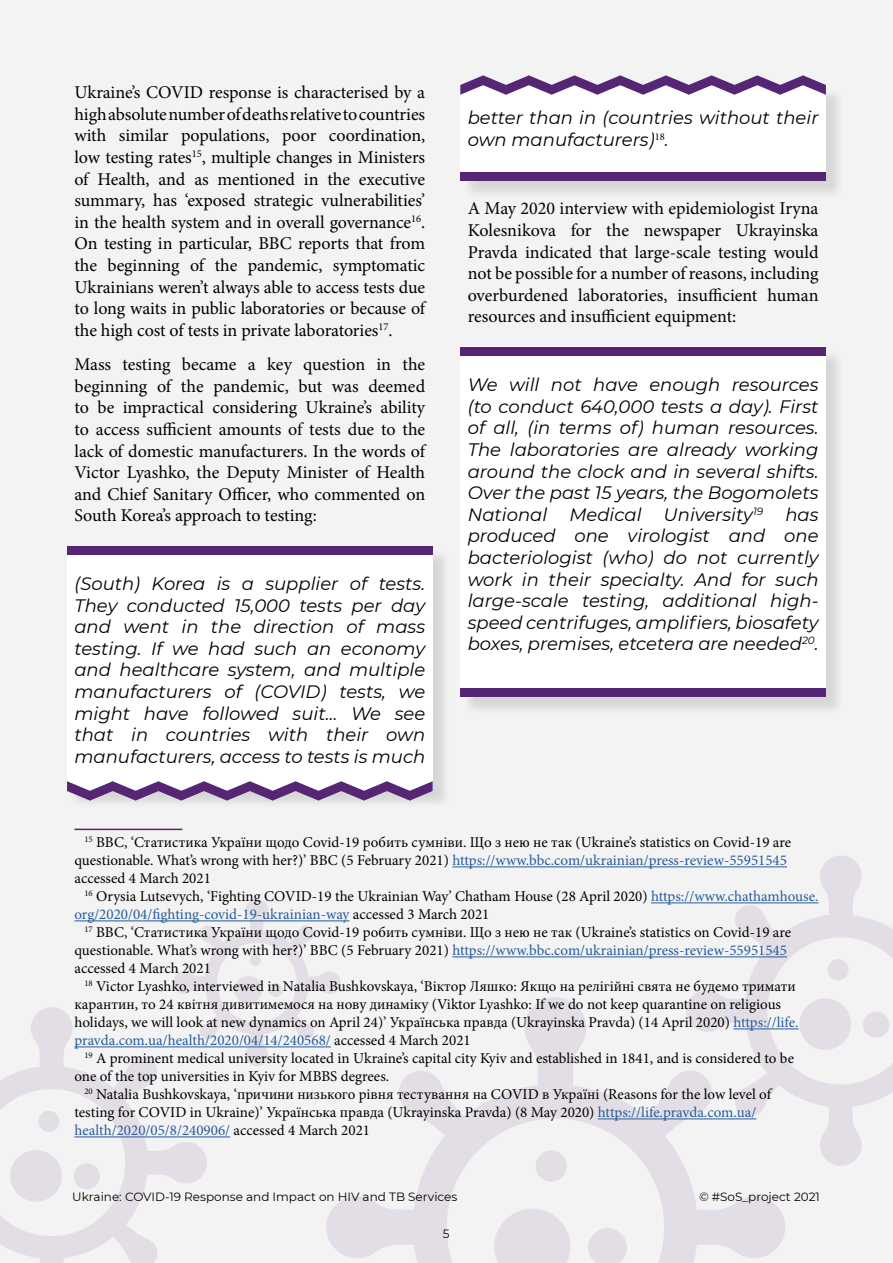
<style>
.page{position:relative;width:893px;height:1263px;background:#f3f3f3}
.page>*{position:absolute;margin:0;border:0;box-sizing:border-box;transform-origin:0 0}
.t1{font:18px/21.6px "Minion Pro";letter-spacing:-.005em;color:#000;text-align:justify}
.t2{font:italic 18px/21.6px "Montserrat";color:#000;text-align:justify}
.t3{font:15px/18px "Minion Pro";color:#000}
.t4{font:15px "Minion Pro";color:#275b9b}
.t5{font:12px "Montserrat";color:#000}
.s1{color:#275b9b}
.s2{color:#000}
</style>
<div class="page">
<svg style="left:683px;top:855px;width:210px;height:311px"></svg>
<div style="left:827px;top:959px;width:22px;height:21px;background:#e3dee6;border-radius:50%"></div>
<div style="left:863px;top:1011px;width:26px;height:27px;background:#e3dee6;border-radius:50%"></div>
<div style="left:799px;top:998px;width:52px;height:52px;background:#e3dee6;border-radius:50%"></div>
<svg style="left:0;top:1007px;width:207px;height:256px"></svg>
<div style="left:38px;top:1111px;width:21px;height:21px;background:#e3dee6;border-radius:50%"></div>
<div style="left:74px;top:1163px;width:26px;height:26px;background:#e3dee6;border-radius:50%"></div>
<div style="left:10px;top:1150px;width:52px;height:52px;background:#e3dee6;border-radius:50%"></div>
<svg style="left:326px;top:997px;width:459px;height:266px"></svg>
<div style="left:536px;top:1150px;width:31px;height:32px;background:#e3dee6;border-radius:50%"></div>
<svg style="left:588px;top:1228px;width:39px;height:35px"></svg>
<svg style="left:494px;top:1208px;width:76px;height:55px"></svg>
<svg style="left:172px;top:899px;width:169px;height:169px"></svg>
<div style="left:250px;top:954px;width:11px;height:12px;background:#e3dee6;border-radius:50%"></div>
<div style="left:269px;top:983px;width:14px;height:14px;background:#e3dee6;border-radius:50%"></div>
<div style="left:234px;top:976px;width:28px;height:28px;background:#e3dee6;border-radius:50%"></div>
<div style="left:69px;top:549px;width:383px;height:260px;background:#000;opacity:.12"></div>
<div style="left:67px;top:546px;width:366px;height:245px;background:#fff"></div>
<div style="left:67px;top:546px;width:366px;height:9px;background:#562675"></div>
<div style="left:463px;top:87px;width:382px;height:113px;background:#000;opacity:.12"></div>
<div style="left:460px;top:85px;width:366px;height:96px;background:#fff"></div>
<div style="left:460px;top:172px;width:366px;height:9px;background:#562675"></div>
<svg style="left:67px;top:781px;width:366px;height:19px"></svg>
<svg style="left:460px;top:75px;width:366px;height:20px"></svg>
<div style="left:463px;top:349px;width:382px;height:367px;background:#000;opacity:.12"></div>
<div style="left:460px;top:346px;width:366px;height:351px;background:#fff"></div>
<div style="left:460px;top:346px;width:366px;height:9px;background:#562675"></div>
<div style="left:460px;top:688px;width:366px;height:9px;background:#562675"></div>
<hr style="left:74px;top:829px;width:108px;height:1px;background:#562675">
<hr style="left:452px;top:866px;width:335px;height:1px;background:#275b9b">
<hr style="left:651px;top:902px;width:167px;height:1px;background:#275b9b">
<hr style="left:74px;top:920px;width:276px;height:1px;background:#275b9b">
<hr style="left:452px;top:956px;width:335px;height:1px;background:#275b9b">
<hr style="left:733px;top:1028px;width:65px;height:1px;background:#275b9b">
<hr style="left:74px;top:1046px;width:257px;height:1px;background:#275b9b">
<hr style="left:598px;top:1118px;width:158px;height:1px;background:#275b9b">
<hr style="left:74px;top:1136px;width:156px;height:1px;background:#275b9b">
<p class="t1" style="left:74px;top:82px;width:352px">Ukraine’s COVID response is characterised by a high absolute number of deaths relative to countries with similar populations, poor coordination, low testing rates<sup>15</sup>, multiple changes in Ministers of Health, and as mentioned in the executive summary, has ‘exposed strategic vulnerabilities’ in the health system and in overall governance<sup>16</sup>.<br>On testing in particular, BBC reports that from the beginning of the pandemic, symptomatic Ukrainians weren’t always able to access tests due to long waits in public laboratories or because of the high cost of tests in private laboratories<sup>17</sup>.</p>
<p class="t1" style="left:74px;top:354px;width:352px">Mass testing became a key question in the beginning of the pandemic, but was deemed to be impractical considering Ukraine’s ability to access sufficient amounts of tests due to the lack of domestic manufacturers. In the words of Victor Lyashko, the Deputy Minister of Health and Chief Sanitary Officer, who commented on South Korea’s approach to testing:</p>
<p class="t2" style="left:74px;top:572px;width:352px">(South) Korea is a supplier of tests.<br>They conducted 15,000 tests per day and went in the direction of mass testing. If we had such an economy and healthcare system, and multiple manufacturers of (COVID) tests, we might have followed suit… We see that in countries with their own manufacturers, access to tests is much</p>
<p class="t2" style="left:468px;top:106px;width:352px">better than in (countries without their own manufacturers)<sup>18</sup>.</p>
<p class="t1" style="left:468px;top:198px;width:352px">A May 2020 interview with epidemiologist Iryna Kolesnikova for the newspaper Ukrayinska Pravda indicated that large-scale testing would not be possible for a number of reasons, including overburdened laboratories, insufficient human resources and insufficient equipment:</p>
<p class="t2" style="left:468px;top:373px;width:352px">We will not have enough resources (to conduct 640,000 tests a day). First of all, (in terms of) human resources.<br>The laboratories are already working around the clock and in several shifts.<br>Over the past 15 years, the Bogomolets National Medical University<sup>19</sup> has produced one virologist and one bacteriologist (who) do not currently work in their specialty. And for such large-scale testing, additional high&shy;speed centrifuges, amplifiers, biosafety boxes, premises, etcetera are needed<sup>20</sup>.</p>
<p class="t3" style="left:74px;top:834px;width:718px;text-indent:10px"><sup>15</sup> BBC, ‘Статистика України щодо Covid-19 робить сумніви. Що з нею не так (Ukraine’s statistics on Covid-19 are questionable. What’s wrong with her?)’ BBC (5 February 2021) <span class="s1">https://www.bbc.com/ukrainian/press-review-55951545 </span>accessed 4 March 2021</p>
<p class="t3" style="left:84px;top:888px;width:736px"><sup>16</sup> Orysia Lutsevych, ‘Fighting COVID-19 the Ukrainian Way’ Chatham House (28 April 2020) <span class="s1">https://www.chathamhouse.</span></p>
<p class="t4" style="left:74px;top:904px;width:416px">org/2020/04/fighting-covid-19-ukrainian-way <span class="s2">accessed 3 March 2021</span></p>
<p class="t3" style="left:84px;top:924px;width:708px"><sup>17</sup> BBC, ‘Статистика України щодо Covid-19 робить сумніви. Що з нею не так (Ukraine’s statistics on Covid-19 are</p>
<p class="t3" style="left:74px;top:942px;width:714px">questionable. What’s wrong with her?)’ BBC (5 February 2021) <span class="s1">https://www.bbc.com/ukrainian/press-review-55951545</span></p>
<p class="t3" style="left:74px;top:960px;width:138px">accessed 4 March 2021</p>
<p class="t3" style="left:84px;top:978px;width:713px"><sup>18</sup> Victor Lyashko, interviewed in Natalia Bushkovskaya, ‘Віктор Ляшко: Якщо на релігійні свята не будемо тримати</p>
<p class="t3" style="left:74px;top:996px;width:708px">карантин, то 24 квітня дивитимемося на нову динаміку (Viktor Lyashko: If we do not keep quarantine on religious</p>
<p class="t3" style="left:74px;top:1014px;width:726px">holidays, we will look at new dynamics on April 24)’ Українська правда (Ukrayinska Pravda) (14 April 2020) <span class="s1">https://life.</span></p>
<p class="t4" style="left:74px;top:1030px;width:398px">pravda.com.ua/health/2020/04/14/240568/ <span class="s2">accessed 4 March 2021</span></p>
<p class="t3" style="left:84px;top:1050px;width:711px"><sup>19</sup> A prominent medical university located in Ukraine’s capital city Kyiv and established in 1841, and is considered to be</p>
<p class="t3" style="left:74px;top:1068px;width:316px">one of the top universities in Kyiv for MBBS degrees.</p>
<p class="t3" style="left:84px;top:1086px;width:688px"><sup>20</sup> Natalia Bushkovskaya, ‘причини низького рівня тестування на COVID в Україні (Reasons for the low level of</p>
<p class="t3" style="left:74px;top:1104px;width:683px">testing for COVID in Ukraine)’ Українська правда (Ukrayinska Pravda) (8 May 2020) <span class="s1">https://life.pravda.com.ua/</span></p>
<p class="t4" style="left:74px;top:1120px;width:297px">health/2020/05/8/240906/ <span class="s2">accessed 4 March 2021</span></p>
<p class="t5" style="left:72px;top:1189px;width:387px">Ukraine: COVID-19 Response and Impact on HIV and TB Services</p>
<p class="t5" style="left:699px;top:1189px;width:122px">© #SoS_project 2021</p>
<p class="t5" style="left:443px;top:1225px;width:8px">5</p>
</div>
